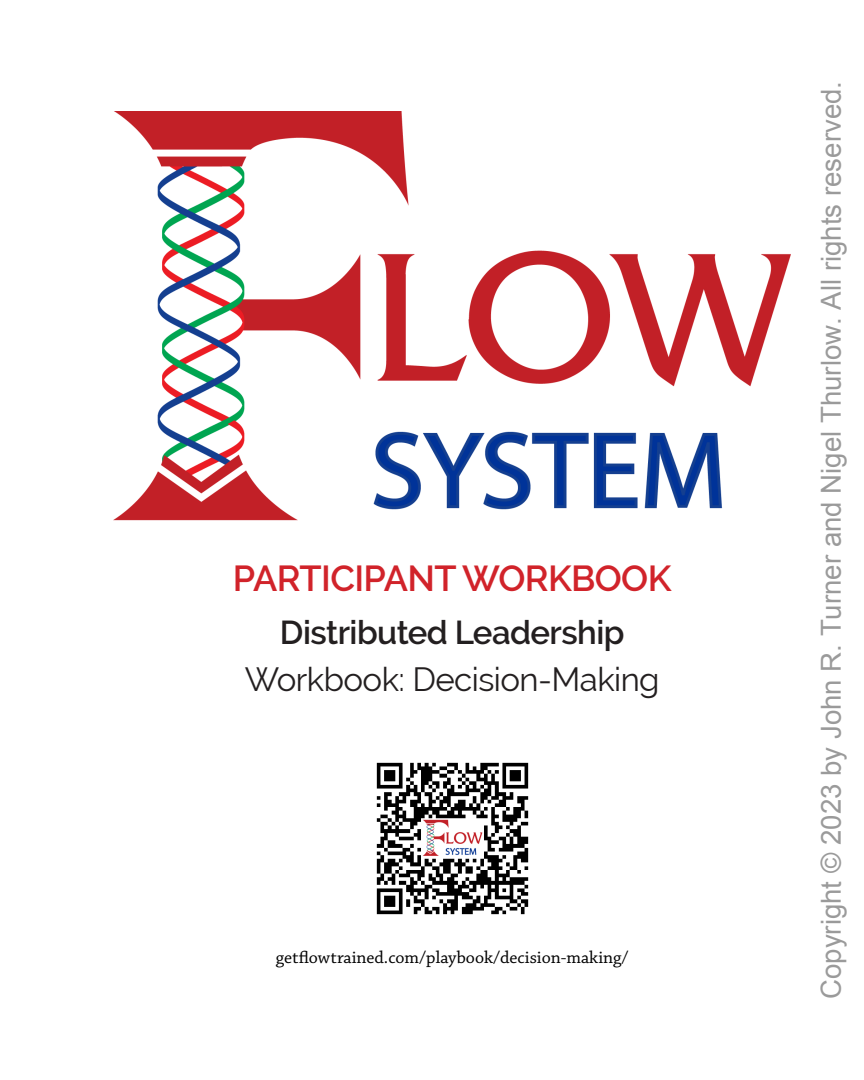
<style>
.page{position:relative;width:864px;height:1080px;background:#fff}
.page>*{position:absolute;margin:0;border:0;box-sizing:border-box;transform-origin:0 0}
.workbook2A{font:600 36px "Raleway";letter-spacing:-.015em;color:#d1232a}
.workbookB{font:33px "Raleway";letter-spacing:-.015em;color:#231f20}
.workbook2B{font:600 33px "Raleway";letter-spacing:-.015em;color:#231f20}
.t1{font:27.6px "Arial";color:rgb(0 0 0/.4)}
.URL{font:18px "Chaparral Pro";color:#000}
</style>
<div class="page">
<img style="left:114px;top:111px;width:677px;height:410px">
<img style="left:376px;top:762px;width:153px;height:153px">
<p class="workbook2A" style="left:233px;top:558px;width:440px">PARTICIPANT WORKBOOK</p>
<p class="workbook2B" style="left:280px;top:614px;width:346px">Distributed Leadership</p>
<p class="workbookB" style="left:245px;top:660px;width:416px">Workbook: Decision-Making</p>
<p class="URL" style="left:276px;top:948px;width:354px">getflowtrained.com/playbook/decision-making/</p>
<p class="t1" style="left:813px;top:999px;width:919px;rotate:-90deg">Copyright © 2023 by John R. Turner and Nigel Thurlow. All rights reserved.</p>
</div>
